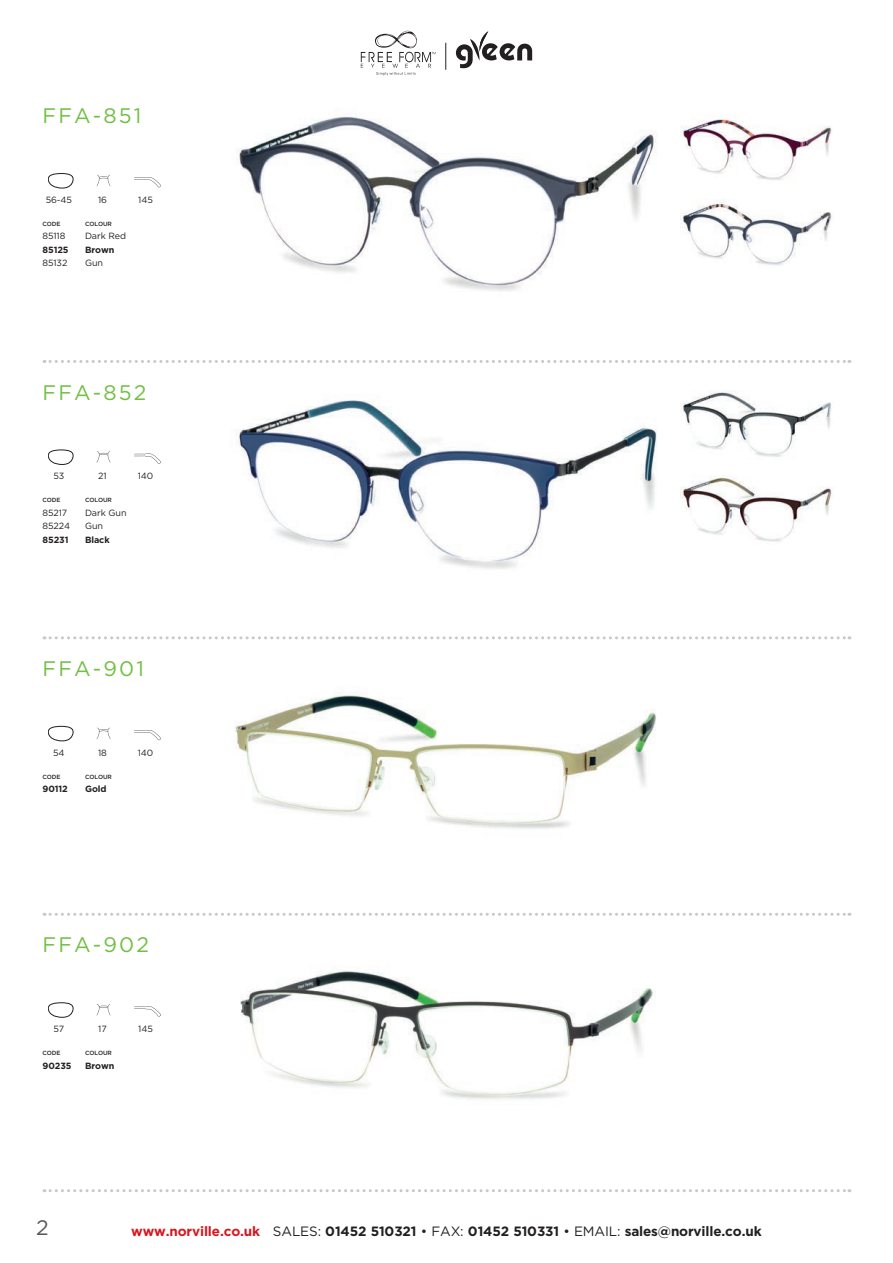
<style>
.page{position:relative;width:893px;height:1263px;background:#fff}
.page>*{position:absolute;margin:0;border:0;box-sizing:border-box;transform-origin:0 0}
.Frame_name_Green{font:21px "Gotham";letter-spacing:.1em;color:#71bf44}
.Frame_name_Green-2{font:21px "Gotham";color:#57585a}
.Body_copy_sans{font:700 13.5px "Gotham";letter-spacing:-.01em;color:#231f20}
.Code___colour{font:9px "Gotham";letter-spacing:-.01em;color:#231f20}
.Code___colour_Bold{font:700 9px "Gotham";letter-spacing:-.01em;color:#231f20}
.Measurements{font:9px "Gotham";letter-spacing:-.01em;color:#231f20}
.Code___colour_Header{font:500 6px "Gotham";letter-spacing:-.01em;color:#231f20}
.s1{color:#d7171f}
.s2{font-weight:400}
</style>
<div class="page">
<svg style="left:44px;top:360px;width:806px;height:3px"></svg>
<svg style="left:44px;top:913px;width:806px;height:3px"></svg>
<svg style="left:44px;top:636px;width:806px;height:3px"></svg>
<svg style="left:44px;top:1189px;width:806px;height:3px"></svg>
<svg style="left:456px;top:31px;width:76px;height:37px"></svg>
<svg style="left:361px;top:31px;width:75px;height:45px"></svg>
<svg style="left:445px;top:43px;width:1px;height:27px"></svg>
<img style="left:240px;top:970px;width:413px;height:129px">
<img style="left:236px;top:116px;width:421px;height:176px">
<svg style="left:48px;top:173px;width:26px;height:15px"></svg>
<svg style="left:134px;top:177px;width:27px;height:10px"></svg>
<svg style="left:96px;top:175px;width:15px;height:12px"></svg>
<img style="left:682px;top:202px;width:150px;height:64px">
<img style="left:681px;top:114px;width:151px;height:66px">
<img style="left:234px;top:400px;width:423px;height:169px">
<svg style="left:48px;top:450px;width:26px;height:15px"></svg>
<svg style="left:134px;top:453px;width:27px;height:11px"></svg>
<svg style="left:96px;top:451px;width:15px;height:12px"></svg>
<img style="left:681px;top:477px;width:151px;height:65px">
<img style="left:681px;top:391px;width:150px;height:66px">
<img style="left:235px;top:693px;width:421px;height:136px">
<svg style="left:48px;top:726px;width:26px;height:15px"></svg>
<svg style="left:134px;top:730px;width:27px;height:10px"></svg>
<svg style="left:96px;top:727px;width:15px;height:12px"></svg>
<svg style="left:48px;top:1002px;width:26px;height:16px"></svg>
<svg style="left:134px;top:1006px;width:27px;height:11px"></svg>
<svg style="left:96px;top:1004px;width:15px;height:12px"></svg>
<p class="Frame_name_Green" style="left:43px;top:102px;width:100px">FFA-851</p>
<p class="Measurements" style="left:46px;top:194px;width:28px">56-45</p>
<p class="Measurements" style="left:98px;top:194px;width:10px">16</p>
<p class="Measurements" style="left:138px;top:194px;width:16px">145</p>
<p class="Code___colour_Header" style="left:43px;top:220px;width:20px">CODE</p>
<p class="Code___colour_Header" style="left:85px;top:220px;width:28px">COLOUR</p>
<p class="Code___colour" style="left:43px;top:230px;width:24px">85118</p>
<p class="Code___colour" style="left:85px;top:230px;width:43px">Dark Red</p>
<p class="Code___colour_Bold" style="left:43px;top:244px;width:28px">85125</p>
<p class="Code___colour_Bold" style="left:85px;top:244px;width:31px">Brown</p>
<p class="Code___colour" style="left:43px;top:257px;width:26px">85132</p>
<p class="Code___colour" style="left:85px;top:257px;width:19px">Gun</p>
<p class="Frame_name_Green" style="left:43px;top:379px;width:105px">FFA-852</p>
<p class="Measurements" style="left:53px;top:470px;width:12px">53</p>
<p class="Measurements" style="left:98px;top:470px;width:10px">21</p>
<p class="Measurements" style="left:138px;top:470px;width:17px">140</p>
<p class="Code___colour_Header" style="left:43px;top:496px;width:20px">CODE</p>
<p class="Code___colour_Header" style="left:85px;top:496px;width:28px">COLOUR</p>
<p class="Code___colour" style="left:43px;top:507px;width:26px">85217</p>
<p class="Code___colour" style="left:85px;top:507px;width:43px">Dark Gun</p>
<p class="Code___colour" style="left:43px;top:520px;width:29px">85224</p>
<p class="Code___colour" style="left:85px;top:520px;width:19px">Gun</p>
<p class="Code___colour_Bold" style="left:43px;top:534px;width:27px">85231</p>
<p class="Code___colour_Bold" style="left:85px;top:534px;width:26px">Black</p>
<p class="Frame_name_Green" style="left:43px;top:655px;width:103px">FFA-901</p>
<p class="Measurements" style="left:53px;top:747px;width:13px">54</p>
<p class="Measurements" style="left:98px;top:747px;width:10px">18</p>
<p class="Measurements" style="left:138px;top:747px;width:17px">140</p>
<p class="Code___colour_Header" style="left:43px;top:773px;width:20px">CODE</p>
<p class="Code___colour_Header" style="left:85px;top:773px;width:28px">COLOUR</p>
<p class="Code___colour_Bold" style="left:43px;top:783px;width:27px">90112</p>
<p class="Code___colour_Bold" style="left:85px;top:783px;width:23px">Gold</p>
<p class="Frame_name_Green" style="left:43px;top:931px;width:108px">FFA-902</p>
<p class="Measurements" style="left:54px;top:1023px;width:12px">57</p>
<p class="Measurements" style="left:98px;top:1023px;width:10px">17</p>
<p class="Measurements" style="left:138px;top:1023px;width:16px">145</p>
<p class="Code___colour_Header" style="left:43px;top:1049px;width:20px">CODE</p>
<p class="Code___colour_Header" style="left:85px;top:1049px;width:28px">COLOUR</p>
<p class="Code___colour_Bold" style="left:43px;top:1059px;width:31px">90235</p>
<p class="Code___colour_Bold" style="left:85px;top:1059px;width:31px">Brown</p>
<p class="Frame_name_Green-2" style="left:36px;top:1214px;width:14px">2</p>
<p class="Body_copy_sans" style="left:131px;top:1222px;width:632px"><span class="s1">www.norville.co.uk</span> <span class="s2">SALES:</span> 01452 510321 <span class="s2">• FAX:</span> 01452 510331 <span class="s2">• EMAIL:</span> sales@norville.co.uk</p>
</div>
